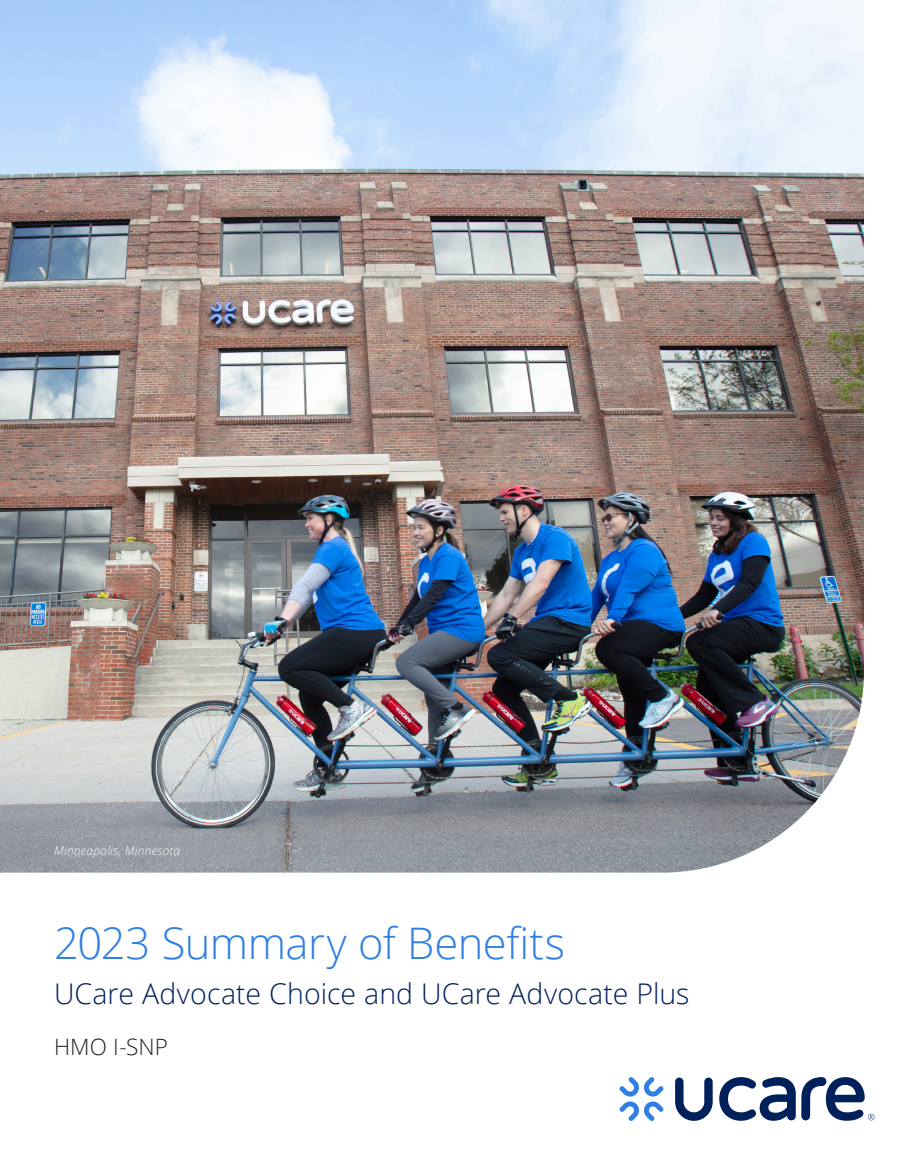
<style>
.page{position:relative;width:918px;height:1175px;background:#fff}
.page>*{position:absolute;margin:0;border:0;box-sizing:border-box;transform-origin:0 0}
.Cover_title{font:300 43.5px "Open Sans";letter-spacing:-.015em;color:#307fe2}
.Cover_subhead{font:300 28.5px "Open Sans";letter-spacing:.005em;color:#00205b}
.t1{font:300 22.5px "Open Sans";color:#231f20}
.t2{font:italic 300 12px "Open Sans";letter-spacing:.02em;color:#fff}
</style>
<div class="page">
<svg style="left:619px;top:1077px;width:45px;height:43px"></svg>
<svg style="left:675px;top:1077px;width:38px;height:43px"></svg>
<svg style="left:719px;top:1077px;width:155px;height:43px"></svg>
<img style="left:0;top:0;width:864px;height:872px">
<p class="t2" style="left:54px;top:842px;width:128px">Minneapolis, Minnesota</p>
<p class="Cover_title" style="left:54px;top:913px;width:513px">2023 Summary of Benefits</p>
<p class="Cover_subhead" style="left:54px;top:973px;width:637px">UCare Advocate Choice and UCare Advocate Plus</p>
<p class="t1" style="left:54px;top:1031px;width:115px">HMO I-SNP</p>
</div>
